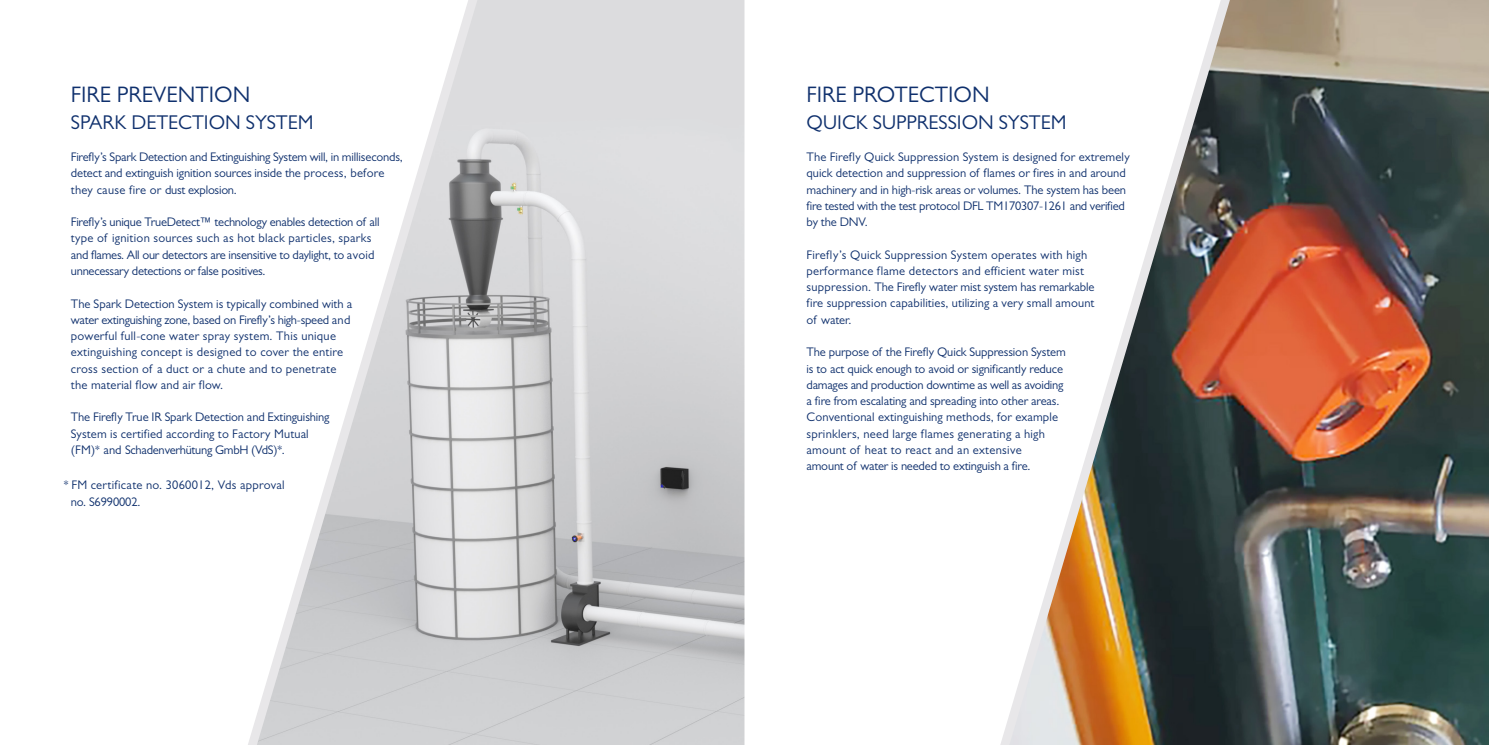
<style>
.page{position:relative;width:1489px;height:745px;background:#fff}
.page>*{position:absolute;margin:0;border:0;box-sizing:border-box;transform-origin:0 0}
.t1{font:22.5px "Gill Sans MT Pro";color:#0f306d}
.t2{font:20px "Gill Sans MT Pro";color:#0f306d}
.t3{font:12.5px/16.2px "Gill Sans MT Pro";color:#0f306d}
.t4{font:12.5px/16.2px "Gill Sans MT Pro";letter-spacing:-.02em;color:#0f306d}
.t5{font:12.5px/16.2px "Gill Sans MT Pro";letter-spacing:.02em;color:#0f306d}
</style>
<div class="page">
<img style="left:500px;top:0;width:244px;height:744px">
<img style="left:1255px;top:0;width:233px;height:744px">
<svg style="left:248px;top:0;width:252px;height:744px"></svg>
<svg style="left:1001px;top:0;width:254px;height:744px"></svg>
<h1 class="t1" style="left:71px;top:81px;width:181px">FIRE PREVENTION</h1>
<h2 class="t2" style="left:71px;top:111px;width:244px">SPARK DETECTION SYSTEM</h2>
<p class="t3" style="left:71px;top:149px;width:333px">Firefly’s Spark Detection and Extinguishing System will, in milliseconds, detect and extinguish ignition sources inside the process, before they cause fire or dust explosion.</p>
<p class="t4" style="left:71px;top:214px;width:310px">Firefly’s unique TrueDetect™ technology enables detection of all type of ignition sources such as hot black particles, sparks and flames. All our detectors are insensitive to daylight, to avoid unnecessary detections or false positives.</p>
<p class="t3" style="left:71px;top:295px;width:283px">The Spark Detection System is typically combined with a water extinguishing zone, based on Firefly’s high-speed and powerful full-cone water spray system. This unique extinguishing concept is designed to cover the entire cross section of a duct or a chute and to penetrate the material flow and air flow.</p>
<p class="t3" style="left:71px;top:409px;width:260px">The Firefly True IR Spark Detection and Extinguishing<br>System is certified according to Factory Mutual (FM)* and Schadenverhütung GmbH (VdS)*.</p>
<p class="t5" style="left:71px;top:476px;width:215px;text-indent:-7px">* FM certificate no. 3060012, Vds approval no. S6990002.</p>
<h1 class="t1" style="left:806px;top:81px;width:185px">FIRE PROTECTION</h1>
<h2 class="t2" style="left:806px;top:111px;width:261px">QUICK SUPPRESSION SYSTEM</h2>
<p class="t3" style="left:806px;top:148px;width:325px">The Firefly Quick Suppression System is designed for extremely quick detection and suppression of flames or fires in and around machinery and in high-risk areas or volumes. The system has been fire tested with the test protocol DFL TM170307-1261 and verified by the DNV.</p>
<p class="t3" style="left:806px;top:246px;width:289px">Firefly’s Quick Suppression System operates with high performance flame detectors and efficient water mist suppression. The Firefly water mist system has remarkable fire suppression capabilities, utilizing a very small amount of water.</p>
<p class="t3" style="left:806px;top:343px;width:261px">The purpose of the Firefly Quick Suppression System is to act quick enough to avoid or significantly reduce damages and production downtime as well as avoiding a fire from escalating and spreading into other areas.<br>Conventional extinguishing methods, for example sprinklers, need large flames generating a high amount of heat to react and an extensive<br>amount of water is needed to extinguish a fire.</p>
</div>
